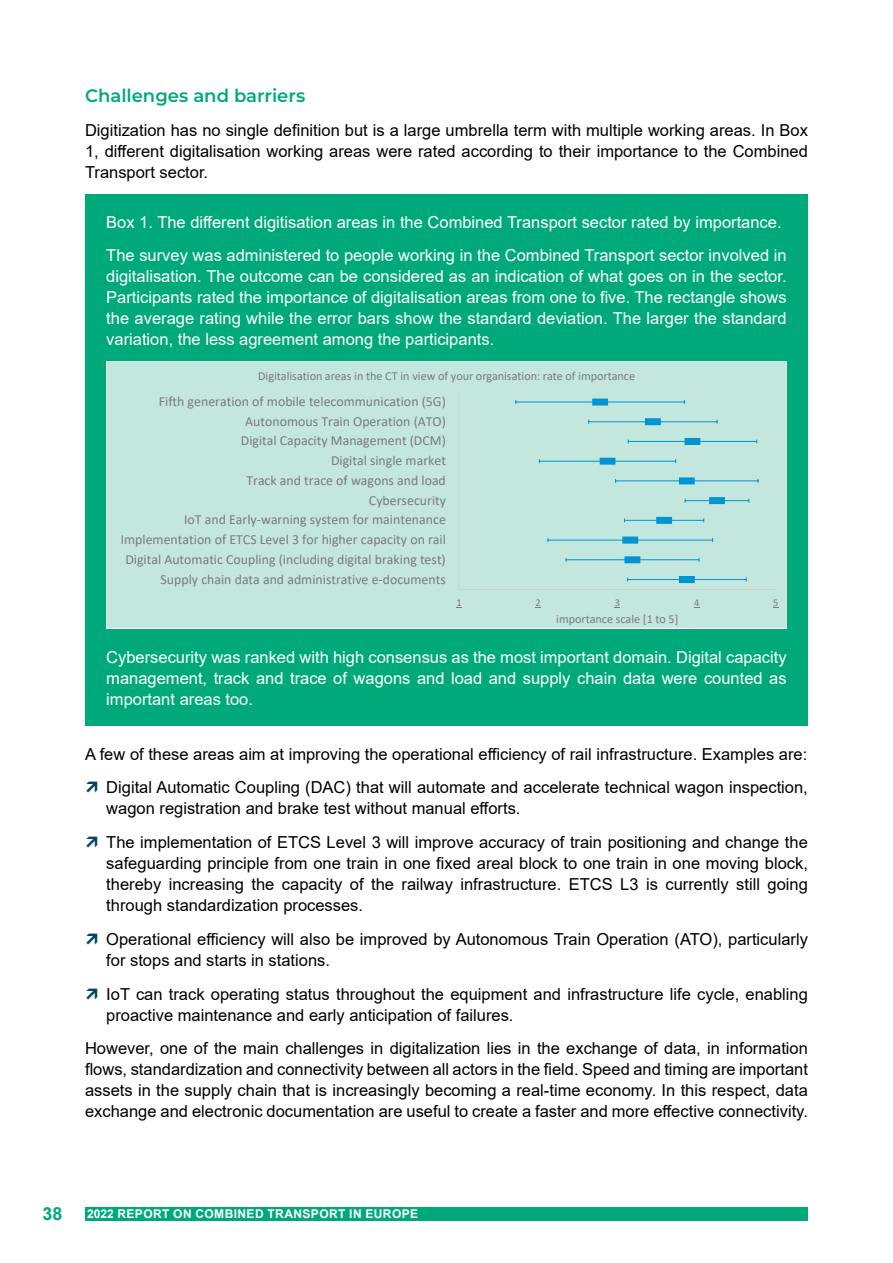
<style>
.page{position:relative;width:893px;height:1263px;background:#fff}
.page>*{position:absolute;margin:0;border:0;box-sizing:border-box;transform-origin:0 0}
.t1{font:600 18px "Montserrat";color:#00a97a}
.t2{font:700 18px "Arial";color:#00a97a}
.t3{font:16.5px/21px "Arial";color:#000;text-align:justify}
.t4{font:16.5px/21px "Arial";color:#fff;text-align:justify}
.t5{font:13.8px "Calibri";color:#7b7b7b}
.t6{font:12.15px "Calibri";color:#7b7b7b}
.t7{font:700 12px "Arial";letter-spacing:.035em;color:#fff}
.t8{font:10.35px "Calibri";color:#7b7b7b}
</style>
<div class="page">
<div style="left:85px;top:1207px;width:723px;height:13px;background:#00a97a"></div>
<div style="left:85px;top:194px;width:723px;height:532px;background:#00a97a"></div>
<div style="left:107px;top:362px;width:679px;height:266px;background:#c3e7dd"></div>
<hr style="left:679px;top:579px;width:67px;height:1px;background:#0194d3">
<hr style="left:566px;top:559px;width:58px;height:1px;background:#0194d3">
<hr style="left:548px;top:540px;width:74px;height:1px;background:#0194d3">
<hr style="left:709px;top:500px;width:40px;height:1px;background:#0194d3">
<hr style="left:679px;top:480px;width:79px;height:1px;background:#0194d3">
<hr style="left:539px;top:461px;width:61px;height:1px;background:#0194d3">
<hr style="left:684px;top:441px;width:73px;height:1px;background:#0194d3">
<hr style="left:516px;top:402px;width:76px;height:1px;background:#0194d3">
<svg style="left:588px;top:399px;width:137px;height:184px"></svg>
<hr style="left:459px;top:589px;width:317px;height:1px;background:#d0d0d0">
<hr style="left:459px;top:392px;width:1px;height:197px;background:#d0d0d0">
<div style="left:106px;top:361px;width:681px;height:267px;border:1px solid #e3e3e3"></div>
<p class="t1" style="left:85px;top:83px;width:222px">Challenges and barriers</p>
<p class="t3" style="left:85px;top:120px;width:724px">Digitization has no single definition but is a large umbrella term with multiple working areas. In Box 1, different digitalisation working areas were rated according to their importance to the Combined Transport sector.</p>
<p class="t4" style="left:106px;top:205px;width:682px;line-height:33.8px">Box 1. The different digitisation areas in the Combined Transport sector rated by importance.<br>The survey was administered to people working in the Combined Transport sector involved in</p>
<p class="t4" style="left:106px;top:266px;width:682px">digitalisation. The outcome can be considered as an indication of what goes on in the sector.<br>Participants rated the importance of digitalisation areas from one to five. The rectangle shows the average rating while the error bars show the standard deviation. The larger the standard variation, the less agreement among the participants.</p>
<p class="t6" style="left:258px;top:367px;width:378px">Digitalisation areas in the CT in view of your organisation: rate of importance</p>
<p class="t5" style="left:159px;top:392px;width:289px">Fifth generation of mobile telecommunication (5G)</p>
<p class="t5" style="left:245px;top:412px;width:202px">Autonomous Train Operation (ATO)</p>
<p class="t5" style="left:241px;top:431px;width:207px">Digital Capacity Management (DCM)</p>
<p class="t5" style="left:331px;top:451px;width:117px">Digital single market</p>
<p class="t5" style="left:246px;top:471px;width:201px">Track and trace of wagons and load</p>
<p class="t5" style="left:369px;top:490px;width:79px">Cybersecurity</p>
<p class="t5" style="left:184px;top:510px;width:263px">IoT and Early-warning system for maintenance</p>
<p class="t5" style="left:121px;top:530px;width:327px">Implementation of ETCS Level 3 for higher capacity on rail</p>
<p class="t5" style="left:125px;top:550px;width:322px">Digital Automatic Coupling (including digital braking test)</p>
<p class="t5" style="left:161px;top:569px;width:287px">Supply chain data and administrative e-documents</p>
<p class="t8" style="left:456px;top:595px;width:7px">1</p>
<p class="t8" style="left:536px;top:595px;width:7px">2</p>
<p class="t8" style="left:615px;top:595px;width:7px">3</p>
<p class="t8" style="left:694px;top:595px;width:7px">4</p>
<p class="t8" style="left:773px;top:595px;width:7px">5</p>
<p class="t6" style="left:556px;top:610px;width:124px">importance scale [1 to 5]</p>
<p class="t4" style="left:106px;top:646px;width:682px">Cybersecurity was ranked with high consensus as the most important domain. Digital capacity management, track and trace of wagons and load and supply chain data were counted as important areas too.</p>
<p class="t3" style="left:85px;top:737px;width:724px;line-height:33.8px;text-align:right">A few of these areas aim at improving the operational efficiency of rail infrastructure. Examples are:<br>Digital Automatic Coupling (DAC) that will automate and accelerate technical wagon inspection,</p>
<p class="t3" style="left:106px;top:791px;width:703px;line-height:33.8px">wagon registration and brake test without manual efforts.<br>The implementation of ETCS Level 3 will improve accuracy of train positioning and change the</p>
<p class="t3" style="left:106px;top:853px;width:703px">safeguarding principle from one train in one fixed areal block to one train in one moving block, thereby increasing the capacity of the railway infrastructure. ETCS L3 is currently still going through standardization processes.</p>
<p class="t3" style="left:106px;top:928px;width:703px">Operational efficiency will also be improved by Autonomous Train Operation (ATO), particularly for stops and starts in stations.</p>
<p class="t3" style="left:106px;top:983px;width:703px">IoT can track operating status throughout the equipment and infrastructure life cycle, enabling proactive maintenance and early anticipation of failures.</p>
<p class="t3" style="left:85px;top:1038px;width:724px">However, one of the main challenges in digitalization lies in the exchange of data, in information flows, standardization and connectivity between all actors in the field. Speed and timing are important assets in the supply chain that is increasingly becoming a real-time economy. In this respect, data exchange and electronic documentation are useful to create a faster and more effective connectivity.</p>
<p class="t2" style="left:43px;top:1201px;width:22px">38</p>
<p class="t7" style="left:87px;top:1205px;width:333px">2022 REPORT ON COMBINED TRANSPORT IN EUROPE</p>
</div>
